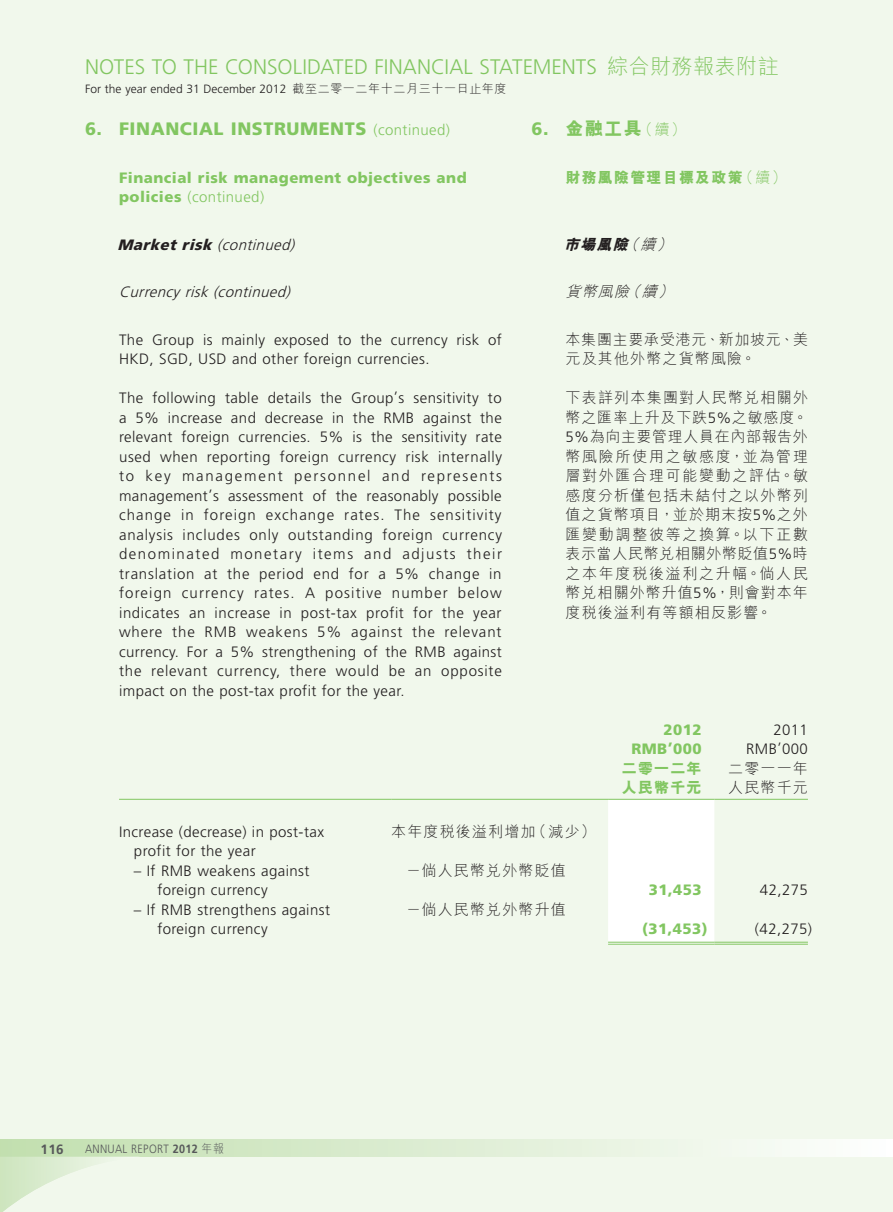
<style>
.page{position:relative;width:893px;height:1212px;background:#f1f8ec}
.page>*{position:absolute;margin:0;border:0;box-sizing:border-box;transform-origin:0 0}
.t1{font:300 21px "Frutiger LT Std";letter-spacing:.005em;color:#82c661}
.Heading_1{font:900 18px "Frutiger LT Std";letter-spacing:.03em;color:#82c661}
.C_Heading_1{font:800 18px "M Hei HK";color:#82c661}
.Body_Text{font:300 15px/19.5px "Frutiger LT Std";letter-spacing:.03em;color:#231f20}
.C_Body_Text{font:300 15px/19.5px "M Hei HK";letter-spacing:.08em;color:#231f20;text-align:justify}
.Heading_2{font:900 15px/19.5px "Frutiger LT Std";letter-spacing:.03em;color:#82c661}
.Body_Text-2{font:300 15px "M Hei HK";letter-spacing:.08em;color:#231f20}
.C_Body_Text-2{font:300 15px/19.5px "M Hei HK";letter-spacing:.05em;color:#231f20}
.Body_Text-3{font:900 15px "Frutiger LT Std";color:#82c661}
.Heading_4{font:italic 300 15px "Frutiger LT Std";color:#231f20}
.Heading_3{font:italic 300 15px "Frutiger LT Std";color:#231f20}
.C_Heading_2{font:800 15px "M Hei HK";letter-spacing:.08em;color:#82c661}
.Body_Text-4{font:800 15px "M Hei HK";letter-spacing:.08em;color:#82c661}
.C_Heading_3{font:italic 800 15px "M Hei HK";color:#231f20}
.C_Heading_4{font:italic 300 15px "M Hei HK";color:#231f20}
.t2{font:700 13.5px "Frutiger LT Std";color:#57585a}
.t3{font:300 12px "Frutiger LT Std";letter-spacing:.005em;color:#231f20}
.t4{font:300 12px "Frutiger LT Std";letter-spacing:.03em;color:#57585a;scale:.9 1}
.s1{font-family:"M Hei HK"}
.s2{font-family:"Frutiger LT Std";font-weight:900}
.s3{font-weight:300;font-size:15px}
.s4{font-weight:300}
.s5{font-weight:900}
.s6{font-family:"Frutiger LT Std"}
.s7{font-weight:700}
</style>
<div class="page">
<div style="left:0;top:1140px;width:893px;height:17px;background:linear-gradient(to right,#c1dead,#fdfefd)"></div>
<svg style="left:0;top:1157px;width:96px;height:55px"></svg>
<svg style="left:892px;top:1140px;width:1px;height:17px"></svg>
<div style="left:608px;top:800px;width:106px;height:144px;background:#fff"></div>
<hr style="left:119px;top:799px;width:272px;height:1px;background:#82c661">
<hr style="left:391px;top:799px;width:217px;height:1px;background:#82c661">
<hr style="left:608px;top:799px;width:106px;height:1px;background:#82c661">
<hr style="left:714px;top:799px;width:94px;height:1px;background:#82c661">
<hr style="left:608px;top:942px;width:106px;height:1px;background:#82c661">
<hr style="left:608px;top:944px;width:106px;height:1px;background:#82c661">
<hr style="left:714px;top:942px;width:94px;height:1px;background:#82c661">
<hr style="left:714px;top:944px;width:94px;height:1px;background:#82c661">
<h1 class="t1" style="left:85px;top:55px;width:695px">NOTES TO THE CONSOLIDATED FINANCIAL STATEMENTS <span class="s1">綜合財務報表附註</span></h1>
<p class="t3" style="left:85px;top:83px;width:423px">For the year ended 31 December 2012 <span class="s1">截至二零一二年十二月三十一日止年度</span></p>
<p class="C_Heading_1" style="left:531px;top:119px;width:156px"><span class="s2">6.</span> 金融工具<span class="s3">（續）</span></p>
<p class="C_Heading_2" style="left:566px;top:170px;width:223px">財務風險管理目標及政策<span class="s4">（續）</span></p>
<p class="Heading_1" style="left:85px;top:118px;width:367px">6. FINANCIAL INSTRUMENTS <span class="s3">(continued)</span></p>
<p class="Heading_2" style="left:119px;top:168px;width:349px">Financial risk management objectives and policies <span class="s4">(continued)</span></p>
<p class="Heading_3" style="left:118px;top:236px;width:183px"><span class="s5">Market risk</span> (continued)</p>
<p class="Heading_4" style="left:119px;top:283px;width:177px">Currency risk (continued)</p>
<p class="Body_Text" style="left:119px;top:330px;width:384px">The Group is mainly exposed to the currency risk of<br>HKD, SGD, USD and other foreign currencies.</p>
<p class="Body_Text" style="left:119px;top:388px;width:384px;text-align:justify">The following table details the Group’s sensitivity to a 5% increase and decrease in the RMB against the relevant foreign currencies. 5% is the sensitivity rate used when reporting foreign currency risk internally to key management personnel and represents management’s assessment of the reasonably possible change in foreign exchange rates. The sensitivity analysis includes only outstanding foreign currency denominated monetary items and adjusts their translation at the period end for a 5% change in foreign currency rates. A positive number below indicates an increase in post-tax profit for the year where the RMB weakens 5% against the relevant currency. For a 5% strengthening of the RMB against the relevant currency, there would be an opposite impact on the post-tax profit for the year.</p>
<p class="C_Heading_3" style="left:564px;top:237px;width:113px">市場風險<span class="s4">（續）</span></p>
<p class="C_Heading_4" style="left:566px;top:284px;width:113px">貨幣風險（續）</p>
<p class="C_Body_Text-2" style="left:566px;top:329px;width:244px">本集團主要承受港元、新加坡元、美元及其他外幣之貨幣風險。</p>
<p class="C_Body_Text" style="left:566px;top:388px;width:244px">下表詳列本集團對人民幣兌相關外幣之匯率上升及下跌<span class="s6">5%</span>之敏感度。<span class="s6">5%</span>為向主要管理人員在內部報告外幣風險所使用之敏感度，並為管理層對外匯合理可能變動之評估。敏感度分析僅包括未結付之以外幣列值之貨幣項目，並於期末按<span class="s6">5%</span>之外匯變動調整彼等之換算。以下正數表示當人民幣兌相關外幣貶值<span class="s6">5%</span>時之本年度稅後溢利之升幅。倘人民幣兌相關外幣升值<span class="s6">5%</span>，則會對本年度稅後溢利有等額相反影響。</p>
<p class="Body_Text" style="left:134px;top:822px;width:192px;text-indent:-15px">Increase (decrease) in post-tax profit for the year</p>
<p class="Body_Text-2" style="left:391px;top:823px;width:206px">本年度稅後溢利增加（減少）</p>
<p class="Body_Text" style="left:157px;top:861px;width:154px;text-indent:-23px">– If RMB weakens against foreign currency</p>
<p class="Body_Text-2" style="left:406px;top:862px;width:161px">－倘人民幣兌外幣貶值</p>
<p class="Body_Text" style="left:157px;top:900px;width:174px;text-indent:-23px">– If RMB strengthens against foreign currency</p>
<p class="Body_Text-2" style="left:406px;top:901px;width:161px">－倘人民幣兌外幣升值</p>
<p class="Body_Text-3" style="left:663px;top:720px;width:40px">2012</p>
<p class="Body_Text" style="left:773px;top:720px;width:36px">2011</p>
<p class="Body_Text-3" style="left:631px;top:740px;width:72px">RMB’000</p>
<p class="Body_Text" style="left:746px;top:739px;width:63px">RMB’000</p>
<p class="Body_Text-4" style="left:622px;top:761px;width:81px">二零一二年</p>
<p class="Body_Text-2" style="left:728px;top:760px;width:81px">二零一一年</p>
<p class="Body_Text-4" style="left:622px;top:780px;width:81px">人民幣千元</p>
<p class="Body_Text-2" style="left:728px;top:780px;width:81px">人民幣千元</p>
<p class="Body_Text-3" style="left:649px;top:881px;width:54px">31,453</p>
<p class="Body_Text" style="left:760px;top:880px;width:49px">42,275</p>
<p class="Body_Text-3" style="left:642px;top:920px;width:67px">(31,453)</p>
<p class="Body_Text" style="left:755px;top:919px;width:59px">(42,275)</p>
<p class="t2" style="left:41px;top:1141px;width:25px">116</p>
<p class="t4" style="left:85px;top:1142px;width:156px">ANNUAL REPORT <span class="s7">2012</span> <span class="s1">年報</span></p>
</div>
